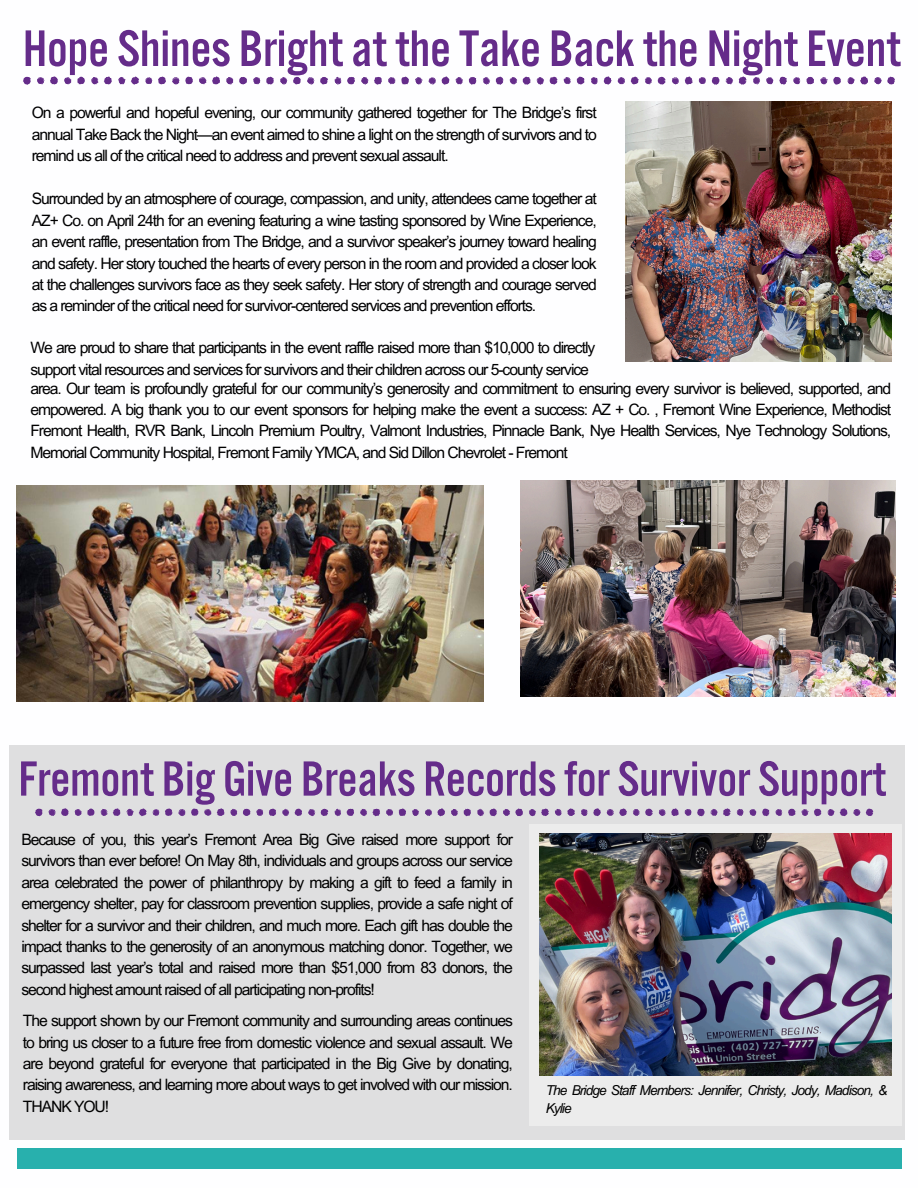
<style>
.page{position:relative;width:918px;height:1188px;background:#fff}
.page>*{position:absolute;margin:0;border:0;box-sizing:border-box;transform-origin:0 0}
.t1{font:53.4px "Alternate Gothic Pro No 3";color:#652c8a}
.t2{font:51.3px "Alternate Gothic Pro No 3";color:#652c8a}
.t3{font:15.75px/21.3px "Arial MT Pro";letter-spacing:-.07em;color:#000;text-align:justify}
.t4{font:italic 13.65px/18.3px "Arial MT Pro";letter-spacing:-.07em;color:#000}
</style>
<div class="page">
<div style="left:17px;top:1148px;width:884px;height:20px;background:#28b0ad"></div>
<div style="left:9px;top:745px;width:896px;height:395px;background:#dfdfe0"></div>
<div style="left:529px;top:824px;width:372px;height:302px;background:#ececec"></div>
<img style="left:540px;top:833px;width:352px;height:243px">
<svg style="left:127px;top:808px;width:20px;height:8px"></svg>
<svg style="left:256px;top:809px;width:7px;height:7px"></svg>
<svg style="left:243px;top:809px;width:7px;height:7px"></svg>
<svg style="left:101px;top:808px;width:20px;height:8px"></svg>
<svg style="left:230px;top:809px;width:7px;height:7px"></svg>
<svg style="left:204px;top:808px;width:20px;height:8px"></svg>
<svg style="left:308px;top:809px;width:7px;height:7px"></svg>
<svg style="left:75px;top:809px;width:20px;height:7px"></svg>
<svg style="left:178px;top:808px;width:20px;height:8px"></svg>
<svg style="left:295px;top:809px;width:7px;height:7px"></svg>
<svg style="left:282px;top:809px;width:7px;height:7px"></svg>
<svg style="left:49px;top:808px;width:20px;height:8px"></svg>
<svg style="left:269px;top:809px;width:7px;height:7px"></svg>
<svg style="left:35px;top:809px;width:8px;height:7px"></svg>
<svg style="left:153px;top:808px;width:19px;height:8px"></svg>
<svg style="left:321px;top:809px;width:7px;height:7px"></svg>
<svg style="left:334px;top:809px;width:7px;height:7px"></svg>
<svg style="left:347px;top:809px;width:7px;height:7px"></svg>
<svg style="left:451px;top:809px;width:7px;height:7px"></svg>
<svg style="left:425px;top:808px;width:20px;height:8px"></svg>
<svg style="left:490px;top:809px;width:7px;height:7px"></svg>
<svg style="left:477px;top:809px;width:7px;height:7px"></svg>
<svg style="left:464px;top:809px;width:7px;height:7px"></svg>
<svg style="left:386px;top:809px;width:7px;height:7px"></svg>
<svg style="left:360px;top:809px;width:20px;height:7px"></svg>
<svg style="left:412px;top:809px;width:7px;height:7px"></svg>
<svg style="left:399px;top:808px;width:7px;height:8px"></svg>
<svg style="left:503px;top:808px;width:20px;height:8px"></svg>
<svg style="left:529px;top:809px;width:20px;height:7px"></svg>
<svg style="left:633px;top:809px;width:20px;height:7px"></svg>
<svg style="left:659px;top:808px;width:20px;height:8px"></svg>
<svg style="left:776px;top:809px;width:6px;height:7px"></svg>
<svg style="left:750px;top:809px;width:19px;height:7px"></svg>
<svg style="left:801px;top:809px;width:20px;height:7px"></svg>
<svg style="left:788px;top:809px;width:7px;height:7px"></svg>
<svg style="left:685px;top:809px;width:20px;height:7px"></svg>
<svg style="left:555px;top:808px;width:20px;height:8px"></svg>
<svg style="left:581px;top:808px;width:20px;height:8px"></svg>
<svg style="left:607px;top:808px;width:20px;height:8px"></svg>
<svg style="left:737px;top:809px;width:7px;height:7px"></svg>
<svg style="left:711px;top:808px;width:20px;height:8px"></svg>
<svg style="left:827px;top:808px;width:20px;height:8px"></svg>
<svg style="left:853px;top:809px;width:20px;height:7px"></svg>
<svg style="left:118px;top:77px;width:21px;height:8px"></svg>
<svg style="left:104px;top:77px;width:8px;height:7px"></svg>
<svg style="left:253px;top:77px;width:7px;height:7px"></svg>
<svg style="left:239px;top:77px;width:8px;height:7px"></svg>
<svg style="left:91px;top:77px;width:7px;height:7px"></svg>
<svg style="left:226px;top:77px;width:7px;height:8px"></svg>
<svg style="left:199px;top:76px;width:21px;height:8px"></svg>
<svg style="left:64px;top:77px;width:21px;height:7px"></svg>
<svg style="left:172px;top:77px;width:21px;height:8px"></svg>
<svg style="left:293px;top:77px;width:8px;height:7px"></svg>
<svg style="left:280px;top:77px;width:7px;height:8px"></svg>
<svg style="left:37px;top:76px;width:21px;height:9px"></svg>
<svg style="left:266px;top:77px;width:8px;height:7px"></svg>
<svg style="left:23px;top:77px;width:8px;height:8px"></svg>
<svg style="left:145px;top:77px;width:21px;height:7px"></svg>
<svg style="left:307px;top:77px;width:21px;height:8px"></svg>
<svg style="left:334px;top:77px;width:7px;height:8px"></svg>
<svg style="left:347px;top:77px;width:8px;height:7px"></svg>
<svg style="left:456px;top:77px;width:7px;height:7px"></svg>
<svg style="left:442px;top:76px;width:7px;height:9px"></svg>
<svg style="left:429px;top:77px;width:7px;height:8px"></svg>
<svg style="left:510px;top:77px;width:7px;height:8px"></svg>
<svg style="left:496px;top:77px;width:7px;height:8px"></svg>
<svg style="left:483px;top:77px;width:7px;height:8px"></svg>
<svg style="left:469px;top:77px;width:7px;height:8px"></svg>
<svg style="left:361px;top:77px;width:21px;height:8px"></svg>
<svg style="left:415px;top:77px;width:8px;height:7px"></svg>
<svg style="left:388px;top:77px;width:21px;height:7px"></svg>
<svg style="left:523px;top:77px;width:7px;height:8px"></svg>
<svg style="left:537px;top:77px;width:20px;height:8px"></svg>
<svg style="left:645px;top:77px;width:7px;height:7px"></svg>
<svg style="left:658px;top:77px;width:7px;height:8px"></svg>
<svg style="left:672px;top:77px;width:7px;height:7px"></svg>
<svg style="left:685px;top:77px;width:7px;height:8px"></svg>
<svg style="left:793px;top:77px;width:7px;height:7px"></svg>
<svg style="left:766px;top:77px;width:21px;height:8px"></svg>
<svg style="left:820px;top:77px;width:21px;height:8px"></svg>
<svg style="left:806px;top:77px;width:8px;height:7px"></svg>
<svg style="left:726px;top:77px;width:7px;height:7px"></svg>
<svg style="left:712px;top:77px;width:7px;height:8px"></svg>
<svg style="left:699px;top:77px;width:7px;height:7px"></svg>
<svg style="left:564px;top:77px;width:7px;height:7px"></svg>
<svg style="left:577px;top:77px;width:7px;height:7px"></svg>
<svg style="left:591px;top:77px;width:7px;height:7px"></svg>
<svg style="left:604px;top:76px;width:8px;height:9px"></svg>
<svg style="left:631px;top:77px;width:8px;height:7px"></svg>
<svg style="left:618px;top:77px;width:7px;height:7px"></svg>
<svg style="left:753px;top:77px;width:7px;height:8px"></svg>
<svg style="left:739px;top:76px;width:8px;height:9px"></svg>
<svg style="left:847px;top:76px;width:21px;height:9px"></svg>
<svg style="left:874px;top:77px;width:21px;height:7px"></svg>
<img style="left:625px;top:101px;width:267px;height:260px">
<img style="left:521px;top:481px;width:374px;height:216px">
<img style="left:17px;top:485px;width:467px;height:216px">
<h1 class="t1" style="left:23px;top:21px;width:879px">Hope Shines Brightat theTake Backthe NightEvent</h1>
<p class="t3" style="left:32px;top:104px;width:566px">On a powerful and hopeful evening, our community gathered together for The Bridge’s first annual Take Back the Night—an event aimed to shine a light on the strength of survivors and to remind us all of the critical need to address and prevent sexual assault.</p>
<h2 class="t3" style="left:32px;top:190px;width:566px">Surrounded by an atmosphere of courage, compassion, and unity, attendees came together at AZ+ Co. on April 24th for an evening featuring a wine tasting sponsored by Wine Experience, an event raffle, presentation from The Bridge, and a survivor speaker’s journey toward healing and safety. Her story touched the hearts of every person in the room and provided a closer look at the challenges survivors face as they seek safety. Her story of strength and courage served as a reminder of the critical need for survivor-centered services and prevention efforts.</h2>
<p class="t3" style="left:30px;top:339px;width:566px">We are proud to share that participants in the event raffle raised more than $10,000 to directly support vital resources and services for survivors and their children across our 5-county service</p>
<h2 class="t3" style="left:30px;top:379px;width:862px">area. Our team is profoundly grateful for our community’s generosity and commitment to ensuring every survivor is believed, supported, and empowered. A big thank you to our event sponsors for helping make the event a success: AZ + Co. , Fremont Wine Experience, Methodist Fremont Health, RVR Bank, Lincoln Premium Poultry, Valmont Industries, Pinnacle Bank, Nye Health Services, Nye Technology Solutions, Memorial Community Hospital, Fremont Family YMCA, and Sid Dillon Chevrolet - Fremont</h2>
<p class="t2" style="left:18px;top:753px;width:869px">Fremont Big Give Breaks Recordsfor Survivor Support</p>
<p class="t3" style="left:21px;top:831px;width:493px">Because of you, this year’s Fremont Area Big Give raised more support for survivors than ever before! On May 8th, individuals and groups across our service area celebrated the power of philanthropy by making a gift to feed a family in emergency shelter, pay for classroom prevention supplies, provide a safe night of shelter for a survivor and their children, and much more. Each gift has double the impact thanks to the generosity of an anonymous matching donor. Together, we surpassed last year’s total and raised more than $51,000 from 83 donors, the second highest amount raised of all participating non-profits!</p>
<p class="t3" style="left:23px;top:1012px;width:492px">The support shown by our Fremont community and surrounding areas continues to bring us closer to a future free from domestic violence and sexual assault. We are beyond grateful for everyone that participated in the Big Give by donating, raising awareness, and learning more about ways to get involved with our mission.<br>THANK YOU!</p>
<h1 class="t4" style="left:546px;top:1083px;width:343px">The Bridge Staff Members: Jennifer, Christy, Jody, Madison, &amp;<br>Kylie</h1>
</div>
